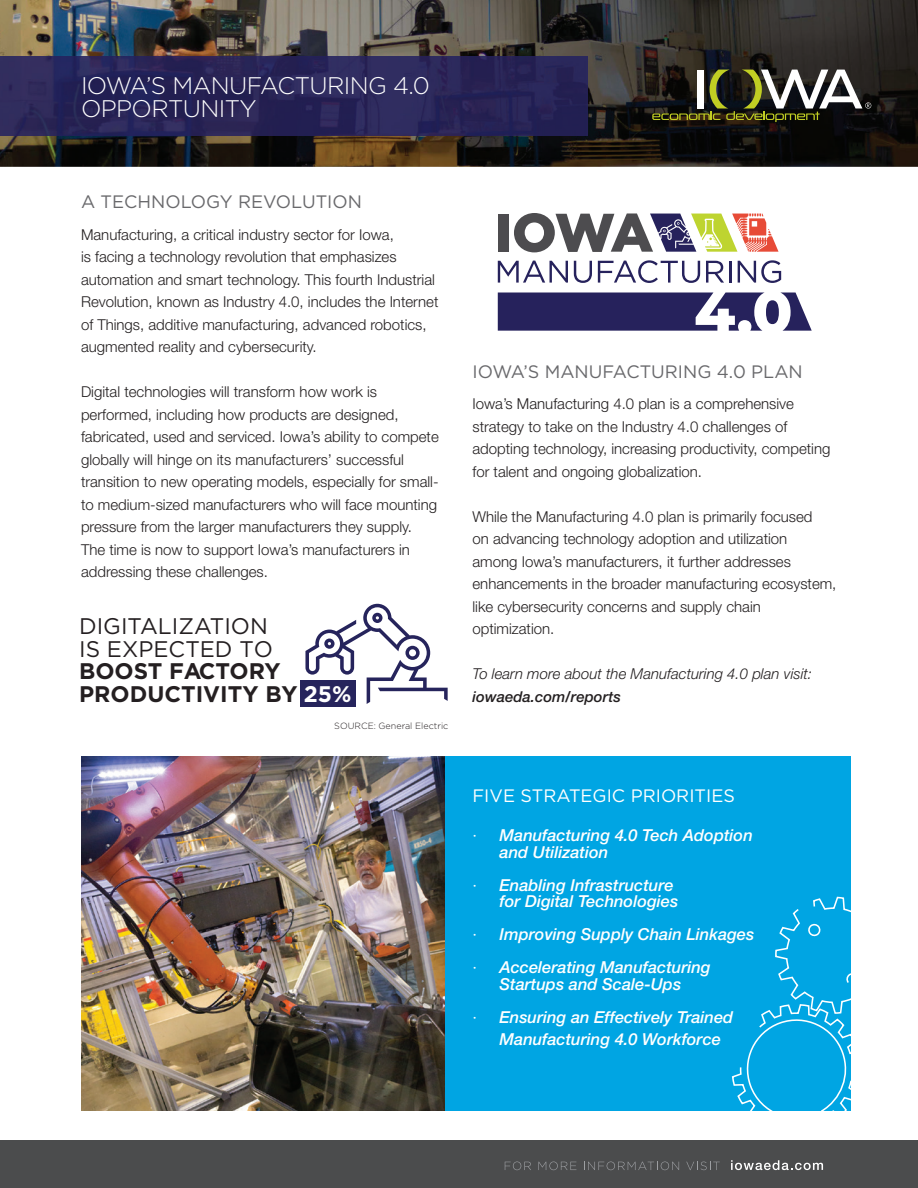
<style>
.page{position:relative;width:918px;height:1188px;background:#fff}
.page>*{position:absolute;margin:0;border:0;box-sizing:border-box;transform-origin:0 0}
.t1{font:300 24px/22.5px "Gotham";letter-spacing:-.025em;color:#fff}
.t2{font:700 22.5px/22.5px "Gotham";color:#241f21}
.t3{font:22.5px/22.5px "Gotham";color:#241f21}
.Body_text{font:18px "Gotham";color:#69696c}
.Body_text-2{font:18px "Gotham";color:#fff}
.t4{font:italic 500 16.5px/16.5px "Helvetica Neue";color:#fff}
.Body_text-3{font:300 15px/22.5px "Helvetica Neue";color:#231f20}
.Body_text-4{font:italic 300 15px/22.5px "Helvetica Neue";color:#231f20}
.t5{font:300 9px "Gotham";color:#241f21}
.s1{color:#fff}
.s2{font-weight:500}
.s3{font-weight:300;font-style:normal}
</style>
<div class="page">
<div style="left:0;top:1140px;width:918px;height:48px;background:#4b4c4d"></div>
<svg style="left:505px;top:1162px;width:26px;height:8px"></svg>
<svg style="left:538px;top:1162px;width:38px;height:8px"></svg>
<svg style="left:584px;top:1162px;width:95px;height:8px"></svg>
<svg style="left:686px;top:1162px;width:34px;height:8px"></svg>
<svg style="left:731px;top:1160px;width:92px;height:10px"></svg>
<img style="left:0;top:0;width:918px;height:167px">
<img style="left:0;top:57px;width:588px;height:78px">
<svg style="left:652px;top:70px;width:219px;height:52px;background:#4c4c3b"></svg>
<div style="left:498px;top:214px;width:10px;height:38px;background:#4d4c4f"></div>
<svg style="left:498px;top:261px;width:70px;height:22px"></svg>
<svg style="left:574px;top:261px;width:18px;height:22px"></svg>
<svg style="left:598px;top:260px;width:102px;height:23px"></svg>
<svg style="left:706px;top:261px;width:18px;height:22px"></svg>
<hr style="left:729px;top:261px;width:2px;height:22px;background:#26225c">
<svg style="left:738px;top:260px;width:43px;height:23px"></svg>
<svg style="left:514px;top:213px;width:265px;height:39px"></svg>
<div style="left:766px;top:300px;width:13px;height:24px;background:#26225c;border-radius:50%"></div>
<svg style="left:781px;top:293px;width:31px;height:38px"></svg>
<svg style="left:498px;top:293px;width:266px;height:38px;background:#413d70"></svg>
<img style="left:81px;top:756px;width:365px;height:354px">
<div style="left:446px;top:756px;width:405px;height:354px;background:#00a5e3"></div>
<svg style="left:731px;top:896px;width:120px;height:215px"></svg>
<div style="left:300px;top:681px;width:56px;height:26px;background:#26245c"></div>
<svg style="left:305px;top:604px;width:143px;height:100px"></svg>
<p class="t1" style="left:81px;top:74px;width:350px">IOWA’S MANUFACTURING 4.0<br>OPPORTUNITY</p>
<p class="Body_text" style="left:81px;top:190px;width:283px">A TECHNOLOGY REVOLUTION</p>
<p class="Body_text-3" style="left:81px;top:223px;width:359px">Manufacturing, a critical industry sector for Iowa,<br>is facing a technology revolution that emphasizes automation and smart technology. This fourth Industrial Revolution, known as Industry 4.0, includes the Internet of Things, additive manufacturing, advanced robotics, augmented reality and cybersecurity.</p>
<p class="Body_text-3" style="left:81px;top:380px;width:359px">Digital technologies will transform how work is performed, including how products are designed, fabricated, used and serviced. Iowa’s ability to compete globally will hinge on its manufacturers’ successful transition to new operating models, especially for small&shy;to medium-sized manufacturers who will face mounting pressure from the larger manufacturers they supply.<br>The time is now to support Iowa’s manufacturers in addressing these challenges.</p>
<h2 class="t3" style="left:79px;top:615px;width:195px">DIGITALIZATION<br>IS EXPECTED TO</h2>
<h2 class="t2" style="left:79px;top:660px;width:274px">BOOST FACTORY<br>PRODUCTIVITY BY <span class="s1">25%</span></h2>
<p class="t5" style="left:334px;top:720px;width:116px">SOURCE: General Electric</p>
<p class="Body_text" style="left:472px;top:360px;width:332px">IOWA’S MANUFACTURING 4.0 PLAN</p>
<p class="Body_text-3" style="left:472px;top:392px;width:359px">Iowa’s Manufacturing 4.0 plan is a comprehensive strategy to take on the Industry 4.0 challenges of adopting technology, increasing productivity, competing for talent and ongoing globalization.</p>
<p class="Body_text-3" style="left:472px;top:505px;width:365px">While the Manufacturing 4.0 plan is primarily focused<br>on advancing technology adoption and utilization<br>among Iowa’s manufacturers, it further addresses enhancements in the broader manufacturing ecosystem, like cybersecurity concerns and supply chain optimization.</p>
<p class="Body_text-4" style="left:472px;top:662px;width:341px">To learn more about the Manufacturing 4.0 plan visit: <span class="s2">iowaeda.com/reports</span></p>
<p class="Body_text-2" style="left:472px;top:784px;width:264px">FIVE STRATEGIC PRIORITIES</p>
<p class="t4" style="left:500px;top:827px;width:255px;text-indent:-27px"><span class="s3">·</span> Manufacturing 4.0 Tech Adoption and Utilization</p>
<p class="t4" style="left:472px;top:876px;width:207px;text-align:right"><span class="s3">·</span> Enabling Infrastructure for Digital Technologies</p>
<p class="t4" style="left:472px;top:926px;width:283px"><span class="s3">·</span> Improving Supply Chain Linkages</p>
<p class="t4" style="left:472px;top:959px;width:240px;text-align:center"><span class="s3">·</span> Accelerating Manufacturing<br>Startups and Scale-Ups</p>
<p class="t4" style="left:500px;top:1005px;width:235px;line-height:22.5px;text-indent:-27px"><span class="s3">·</span> Ensuring an Effectively Trained<br>Manufacturing 4.0 Workforce</p>
</div>
